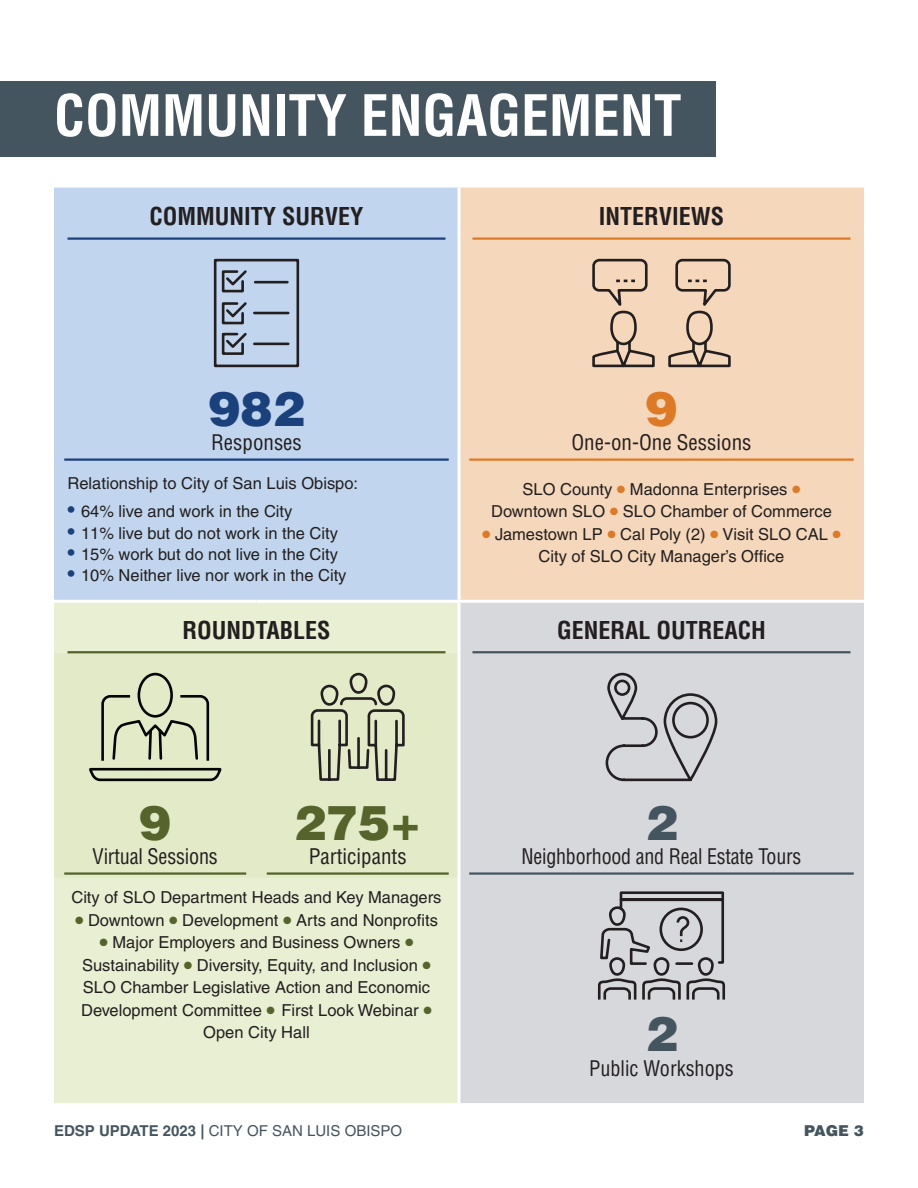
<style>
.page{position:relative;width:918px;height:1188px;background:#fff}
.page>*{position:absolute;margin:0;border:0;box-sizing:border-box;transform-origin:0 0}
.Heading_1_Teal{font:700 condensed 55.5px "Helvetica LT Pro";color:#fff}
.Infographic_Number{font:900 48px "Helvetica LT Pro";color:#56642c}
.Infographic_Number-2{font:900 48px "Helvetica LT Pro";color:#1a417c}
.Infographic_Number-3{font:900 48px "Helvetica LT Pro";color:#455560}
.Infographic_Number-4{font:900 48px "Helvetica LT Pro";color:#de7926}
.Infographic_Header{font:700 condensed 24px "Helvetica LT Pro";color:#231f20}
.Infographic_Subtitle{font:condensed 21px "Helvetica LT Pro";color:#231f20}
.Infographic_Subtitle-2{font:condensed 21px "Helvetica LT Pro";color:#231f20;scale:.96 1}
.Infographic_Subtitle-3{font:condensed 21px "Helvetica LT Pro";color:#231f20;scale:.95 1}
.Infographic_Text{font:16.5px/22.5px "Helvetica LT Pro";color:#231f20;text-align:center}
.t1{font:15px "Helvetica LT Pro";color:#455560}
.t2{font:900 15px "Helvetica LT Pro";color:#455560}
.s1{font-size:21px;color:#1a417c}
.s2{font-size:24px;color:#de7926}
.s3{font-size:24px;color:#56642c}
.s4{font-weight:700}
</style>
<div class="page">
<div style="left:0;top:81px;width:715px;height:76px;background:#455560"></div>
<div style="left:54px;top:188px;width:404px;height:412px;background:#c1d6ee"></div>
<div style="left:460px;top:188px;width:404px;height:412px;background:#f5d7bb"></div>
<div style="left:54px;top:603px;width:404px;height:500px;background:#e9efd3"></div>
<div style="left:460px;top:603px;width:404px;height:500px;background:#d7d8dc"></div>
<div style="left:54px;top:653px;width:404px;height:225px;background:#e3eac7"></div>
<hr style="left:68px;top:237px;width:378px;height:3px;background:#1a417c">
<hr style="left:472px;top:237px;width:378px;height:3px;background:#de7926">
<hr style="left:64px;top:458px;width:385px;height:3px;background:#1a417c">
<svg style="left:213px;top:258px;width:87px;height:111px;background:#a0b0c3"></svg>
<hr style="left:469px;top:458px;width:385px;height:3px;background:#de7926">
<svg style="left:591px;top:258px;width:141px;height:111px;background:#d5bba3"></svg>
<hr style="left:68px;top:651px;width:378px;height:2px;background:#56642c">
<hr style="left:472px;top:651px;width:378px;height:2px;background:#455560">
<hr style="left:64px;top:872px;width:182px;height:3px;background:#56642c">
<div style="left:138px;top:673px;width:35px;height:45px;border:3px solid #040503;border-radius:50%"></div>
<svg style="left:88px;top:694px;width:135px;height:88px;background:#bfc5a7"></svg>
<hr style="left:267px;top:872px;width:182px;height:3px;background:#56642c">
<svg style="left:309px;top:671px;width:97px;height:111px;background:#bbc0a4"></svg>
<hr style="left:469px;top:872px;width:385px;height:3px;background:#455560">
<svg style="left:604px;top:671px;width:115px;height:111px;background:#bebec2"></svg>
<svg style="left:597px;top:890px;width:129px;height:112px;background:#b0b0b3"></svg>
<p class="Heading_1_Teal" style="left:54px;top:79px;width:629px">COMMUNITY ENGAGEMENT</p>
<p class="Infographic_Header" style="left:149px;top:200px;width:216px">COMMUNITY SURVEY</p>
<p class="Infographic_Header" style="left:599px;top:200px;width:127px">INTERVIEWS</p>
<p class="Infographic_Number-2" style="left:208px;top:377px;width:98px">982</p>
<p class="Infographic_Subtitle" style="left:211px;top:430px;width:92px">Responses</p>
<p class="Infographic_Text" style="left:68px;top:472px;width:292px">Relationship to City of San Luis Obispo:</p>
<p class="Infographic_Text" style="left:68px;top:500px;width:226px"><span class="s1">•</span> 64% live and work in the City</p>
<p class="Infographic_Text" style="left:68px;top:521px;width:272px"><span class="s1">•</span> 11% live but do not work in the City</p>
<p class="Infographic_Text" style="left:68px;top:543px;width:272px"><span class="s1">•</span> 15% work but do not live in the City</p>
<p class="Infographic_Text" style="left:68px;top:564px;width:281px"><span class="s1">•</span> 10% Neither live nor work in the City</p>
<p class="Infographic_Number-4" style="left:645px;top:377px;width:34px">9</p>
<p class="Infographic_Subtitle" style="left:571px;top:430px;width:182px">One-on-One Sessions</p>
<p class="Infographic_Text" style="left:491px;top:478px;width:342px">SLO County <span class="s2">•</span> Madonna Enterprises <span class="s2">•<br></span>Downtown SLO <span class="s2">•</span> SLO Chamber of Commerce</p>
<p class="Infographic_Text" style="left:482px;top:523px;width:360px"><span class="s2">•</span> Jamestown LP <span class="s2">•</span> Cal Poly (2) <span class="s2">•</span> Visit SLO CAL <span class="s2">•<br></span>City of SLO City Manager’s Office</p>
<p class="Infographic_Header" style="left:182px;top:614px;width:150px">ROUNDTABLES</p>
<p class="Infographic_Header" style="left:557px;top:614px;width:210px">GENERAL OUTREACH</p>
<p class="Infographic_Number" style="left:139px;top:791px;width:34px">9</p>
<p class="Infographic_Subtitle-2" style="left:93px;top:844px;width:132px">Virtual Sessions</p>
<p class="Infographic_Number" style="left:294px;top:791px;width:129px">275+</p>
<p class="Infographic_Subtitle" style="left:309px;top:844px;width:99px">Participants</p>
<p class="Infographic_Text" style="left:71px;top:886px;width:372px">City of SLO Department Heads and Key Managers</p>
<p class="Infographic_Text" style="left:75px;top:909px;width:364px"><span class="s3">•</span> Downtown <span class="s3">•</span> Development <span class="s3">•</span> Arts and Nonprofits</p>
<p class="Infographic_Text" style="left:81px;top:931px;width:352px"><span class="s3">•</span> Major Employers and Business Owners <span class="s3">• </span>Sustainability <span class="s3">•</span> Diversity, Equity, and Inclusion <span class="s3">• </span>SLO Chamber Legislative Action and Economic Development Committee <span class="s3">•</span> First Look Webinar <span class="s3">• </span>Open City Hall</p>
<p class="Infographic_Number-3" style="left:645px;top:791px;width:34px">2</p>
<p class="Infographic_Subtitle-3" style="left:521px;top:844px;width:296px">Neighborhood and Real Estate Tours</p>
<p class="Infographic_Number-3" style="left:645px;top:1003px;width:34px">2</p>
<p class="Infographic_Subtitle-2" style="left:589px;top:1055px;width:152px">Public Workshops</p>
<p class="t1" style="left:54px;top:1122px;width:350px"><span class="s4">EDSP UPDATE 2023 |</span> CITY OF SAN LUIS OBISPO</p>
<p class="t2" style="left:804px;top:1121px;width:61px">PAGE 3</p>
</div>
